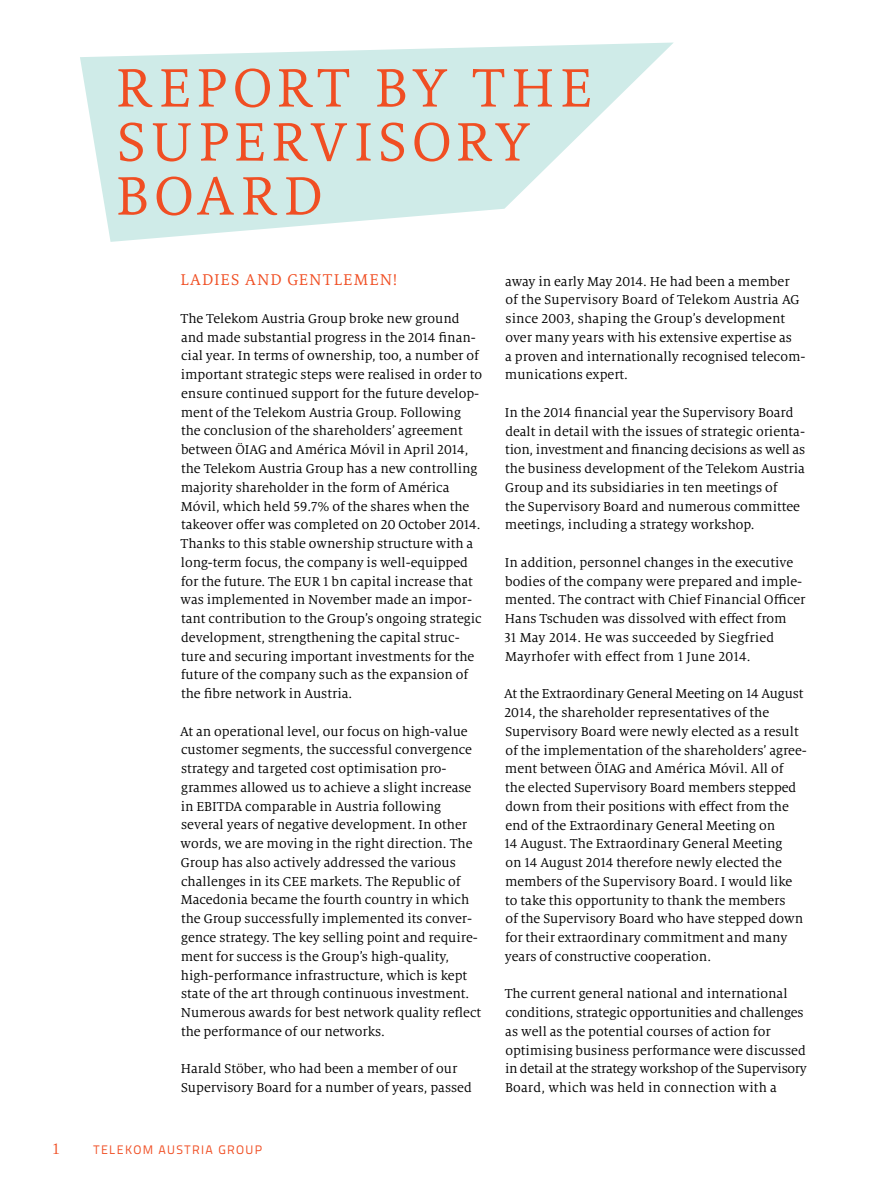
<style>
.page{position:relative;width:893px;height:1191px;background:#fff}
.page>*{position:absolute;margin:0;border:0;box-sizing:border-box;transform-origin:0 0}
.t1{font:60px/54px "Milo Serif";letter-spacing:.09em;color:#f04e23}
.t2{font:17.25px "Milo Serif";letter-spacing:.065em;color:#f04e23}
.t3{font:16.5px "Milo Serif";color:#f04e23}
.t4{font:14.25px/18.8px "Milo Serif";color:#000}
.t5{font:12.3px "Titillium Text 22 L 400 wt";letter-spacing:.105em;color:#f04e23}
</style>
<div class="page">
<svg style="left:80px;top:43px;width:593px;height:199px;fill:#cfebe8"></svg>
<h1 class="t1" style="left:116px;top:62px;width:478px">Report by the<br>Supervisory<br>Board</h1>
<p class="t2" style="left:180px;top:271px;width:219px">Ladies and Gentlemen!</p>
<p class="t4" style="left:180px;top:309px;width:303px">The Telekom Austria Group broke new ground and made substantial progress in the 2014 finan&shy;cial year. In terms of ownership, too, a number of important strategic steps were realised in order to ensure continued support for the future develop&shy;ment of the Telekom Austria Group. Following the conclusion of the shareholders’ agreement between ÖIAG and América Móvil in April 2014, the Telekom Austria Group has a new controlling majority shareholder in the form of América Móvil, which held 59.7% of the shares when the takeover offer was completed on 20 October 2014.<br>Thanks to this stable ownership structure with a long-term focus, the company is well-equipped for the future. The EUR 1 bn capital increase that was implemented in November made an impor&shy;tant contribution to the Group’s ongoing strategic development, strengthening the capital struc&shy;ture and securing important investments for the future of the company such as the expansion of the fibre network in Austria.</p>
<p class="t4" style="left:180px;top:722px;width:294px">At an operational level, our focus on high-value customer segments, the successful convergence strategy and targeted cost optimisation pro&shy;grammes allowed us to achieve a slight increase in EBITDA</p>
<p class="t4" style="left:181px;top:797px;width:302px;text-indent:65px">comparable in Austria following several years of negative development. In other words, we are moving in the right direction. The Group has also actively addressed the various challenges in its CEE markets. The Republic of Macedonia became the fourth country in which the Group successfully implemented its conver&shy;gence strategy. The key selling point and require&shy;ment for success is the Group’s high-quality, high-performance infrastructure, which is kept state of the art through continuous investment.<br>Numerous awards for best network quality reflect the performance of our networks.</p>
<p class="t4" style="left:181px;top:1059px;width:293px">Harald Stöber, who had been a member of our<br>Supervisory Board for a number of years, passed</p>
<p class="t3" style="left:51px;top:1140px;width:11px">1</p>
<p class="t5" style="left:94px;top:1140px;width:170px">TELEKOM AUSTRIA GROUP</p>
<p class="t4" style="left:505px;top:272px;width:302px">away in early May 2014. He had been a member of the Supervisory Board of Telekom Austria AG since 2003, shaping the Group’s development over many years with his extensive expertise as<br>a proven and internationally recognised telecom&shy;munications expert.</p>
<p class="t4" style="left:505px;top:403px;width:302px">In the 2014 financial year the Supervisory Board dealt in detail with the issues of strategic orienta&shy;tion, investment and financing decisions as well as the business development of the Telekom Austria Group and its subsidiaries in ten meetings of<br>the Supervisory Board and numerous committee meetings, including a strategy workshop.</p>
<p class="t4" style="left:504px;top:553px;width:302px">In addition, personnel changes in the executive bodies of the company were prepared and imple&shy;mented. The contract with Chief Financial Officer Hans Tschuden was dissolved with effect from<br>31 May 2014. He was succeeded by Siegfried Mayrhofer with effect from 1 June 2014.</p>
<p class="t4" style="left:504px;top:684px;width:304px">At the Extraordinary General Meeting on 14 August 2014, the shareholder representatives of the Supervisory Board were newly elected as a result of the implementation of the shareholders’ agree&shy;ment between ÖIAG and América Móvil. All of<br>the elected Supervisory Board members stepped down from their positions with effect from the end of the Extraordinary General Meeting on<br>14 August. The Extraordinary General Meeting<br>on 14 August 2014 therefore newly elected the members of the Supervisory Board. I would like to take this opportunity to thank the members<br>of the Supervisory Board who have stepped down for their extraordinary commitment and many years of constructive cooperation.</p>
<p class="t4" style="left:505px;top:984px;width:304px">The current general national and international conditions, strategic opportunities and challenges as well as the potential courses of action for optimising business performance were discussed in detail at the strategy workshop of the Supervisory Board, which was held in connection with a</p>
</div>
